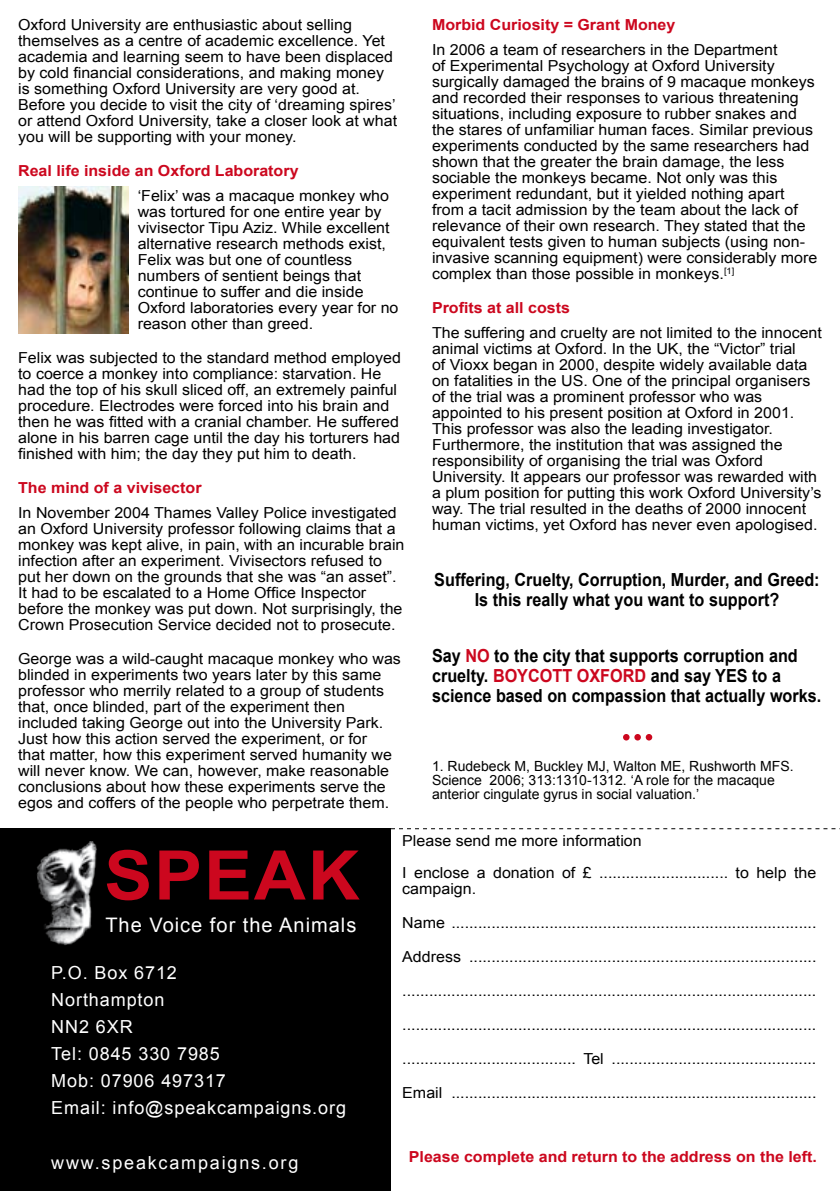
<style>
.page{position:relative;width:840px;height:1191px;background:#fff}
.page>*{position:absolute;margin:0;border:0;box-sizing:border-box;transform-origin:0 0}
.t1{font:700 68.4px "Arial";letter-spacing:.025em;color:#cc071e;scale:1.05 1}
.t2{font:20px "Arial";letter-spacing:.05em;color:#fff}
.t3{font:700 18px/20px "Arial";color:#000;text-align:center;scale:.9 1}
.t4{font:18px/27px "Arial";letter-spacing:.05em;color:#fff}
.t5{font:18px "Arial";letter-spacing:.1em;color:#fff}
.t6{font:15.2px/16px "Arial";color:#000;scale:1.05 1}
.t7{font:700 15.2px "Arial";color:#cc071e;scale:1.05 1}
.t8{font:14px/14px "Arial";color:#000}
.s1{color:#cc071e}
</style>
<div class="page">
<img style="left:18px;top:187px;width:111px;height:147px">
<svg style="left:622px;top:734px;width:7px;height:6px"></svg>
<svg style="left:634px;top:734px;width:6px;height:6px"></svg>
<div style="left:645px;top:734px;width:7px;height:6px;background:#cc071e;border-radius:50%"></div>
<div style="left:0;top:828px;width:390px;height:363px;background:#000"></div>
<img style="left:37px;top:841px;width:60px;height:104px">
<p class="t6" style="left:18px;top:16px;width:362px">Oxford University are enthusiastic about selling themselves as a centre of academic excellence. Yet academia and learning seem to have been displaced by cold financial considerations, and making money is something Oxford University are very good at.<br>Before you decide to visit the city of ‘dreaming spires’ or attend Oxford University, take a closer look at what you will be supporting with your money.</p>
<p class="t7" style="left:18px;top:160px;width:268px">Real life inside an Oxford Laboratory</p>
<p class="t6" style="left:138px;top:187px;width:250px">‘Felix’ was a macaque monkey who was tortured for one entire year by vivisector Tipu Aziz. While excellent alternative research methods exist, Felix was but one of countless numbers of sentient beings that continue to suffer and die inside Oxford laboratories every year for no reason other than greed.</p>
<p class="t6" style="left:18px;top:349px;width:366px">Felix was subjected to the standard method employed to coerce a monkey into compliance: starvation. He had the top of his skull sliced off, an extremely painful procedure. Electrodes were forced into his brain and then he was fitted with a cranial chamber. He suffered alone in his barren cage until the day his torturers had finished with him; the day they put him to death.</p>
<p class="t7" style="left:18px;top:477px;width:176px">The mind of a vivisector</p>
<p class="t6" style="left:18px;top:504px;width:369px">In November 2004 Thames Valley Police investigated an Oxford University professor following claims that a monkey was kept alive, in pain, with an incurable brain infection after an experiment. Vivisectors refused to put her down on the grounds that she was “an asset”.<br>It had to be escalated to a Home Office Inspector before the monkey was put down. Not surprisingly, the Crown Prosecution Service decided not to prosecute.</p>
<p class="t6" style="left:18px;top:650px;width:366px">George was a wild-caught macaque monkey who was blinded in experiments two years later by this same professor who merrily related to a group of students that, once blinded, part of the experiment then included taking George out into the University Park.<br>Just how this action served the experiment, or for<br>that matter, how this experiment served humanity we will never know. We can, however, make reasonable conclusions about how these experiments serve the egos and coffers of the people who perpetrate them.</p>
<p class="t7" style="left:432px;top:14px;width:233px">Morbid Curiosity = Grant Money</p>
<p class="t6" style="left:432px;top:41px;width:368px">In 2006 a team of researchers in the Department<br>of Experimental Psychology at Oxford University surgically damaged the brains of 9 macaque monkeys and recorded their responses to various threatening situations, including exposure to rubber snakes and the stares of unfamiliar human faces. Similar previous experiments conducted by the same researchers had shown that the greater the brain damage, the less sociable the monkeys became. Not only was this experiment redundant, but it yielded nothing apart from a tacit admission by the team about the lack of relevance of their own research. They stated that the equivalent tests given to human subjects (using non&shy;invasive scanning equipment) were considerably more complex than those possible in monkeys.<sup>[1]</sup></p>
<p class="t7" style="left:432px;top:297px;width:133px">Profits at all costs</p>
<p class="t6" style="left:432px;top:324px;width:372px">The suffering and cruelty are not limited to the innocent animal victims at Oxford. In the UK, the “Victor” trial<br>of Vioxx began in 2000, despite widely available data on fatalities in the US. One of the principal organisers of the trial was a prominent professor who was appointed to his present position at Oxford in 2001.<br>This professor was also the leading investigator.<br>Furthermore, the institution that was assigned the responsibility of organising the trial was Oxford University. It appears our professor was rewarded with a plum position for putting this work Oxford University’s way. The trial resulted in the deaths of 2000 innocent human victims, yet Oxford has never even apologised.</p>
<p class="t3" style="left:434px;top:570px;width:429px">Suffering, Cruelty, Corruption, Murder, and Greed:<br>Is this really what you want to support?</p>
<p class="t3" style="left:432px;top:646px;width:434px;text-align:left">Say <span class="s1">NO</span> to the city that supports corruption and cruelty. <span class="s1">BOYCOTT OXFORD</span> and say YES to a science based on compassion that actually works.</p>
<p class="t8" style="left:432px;top:759px;width:363px">1. Rudebeck M, Buckley MJ, Walton ME, Rushworth MFS.<br>Science 2006; 313:1310-1312. ‘A role for the macaque anterior cingulate gyrus in social valuation.’</p>
<h1 class="t1" style="left:104px;top:830px;width:245px">SPEAK</h1>
<h2 class="t2" style="left:105px;top:911px;width:252px">The Voice for the Animals</h2>
<p class="t4" style="left:51px;top:959px;width:296px">P.O. Box 6712<br>Northampton<br>NN2 6XR<br>Tel: 0845 330 7985<br>Mob: 07906 497317<br>Email: info@speakcampaigns.org</p>
<p class="t5" style="left:51px;top:1150px;width:248px">www.speakcampaigns.org</p>
<p class="t6" style="left:402px;top:824px;width:395px;line-height:32px">Please send me more information<br>I enclose a donation of £ ............................. to help the</p>
<p class="t6" style="left:402px;top:880px;width:72px">campaign.</p>
<p class="t6" style="left:402px;top:914px;width:396px">Name ..................................................................................</p>
<p class="t6" style="left:402px;top:948px;width:396px">Address ..............................................................................</p>
<p class="t6" style="left:402px;top:982px;width:395px">.............................................................................................</p>
<p class="t6" style="left:402px;top:1016px;width:395px">.............................................................................................</p>
<p class="t6" style="left:402px;top:1050px;width:395px">....................................... Tel ..............................................</p>
<p class="t6" style="left:402px;top:1084px;width:396px">Email ..................................................................................</p>
<p class="t7" style="left:408px;top:1146px;width:390px">Please complete and return to the address on the left.</p>
</div>
